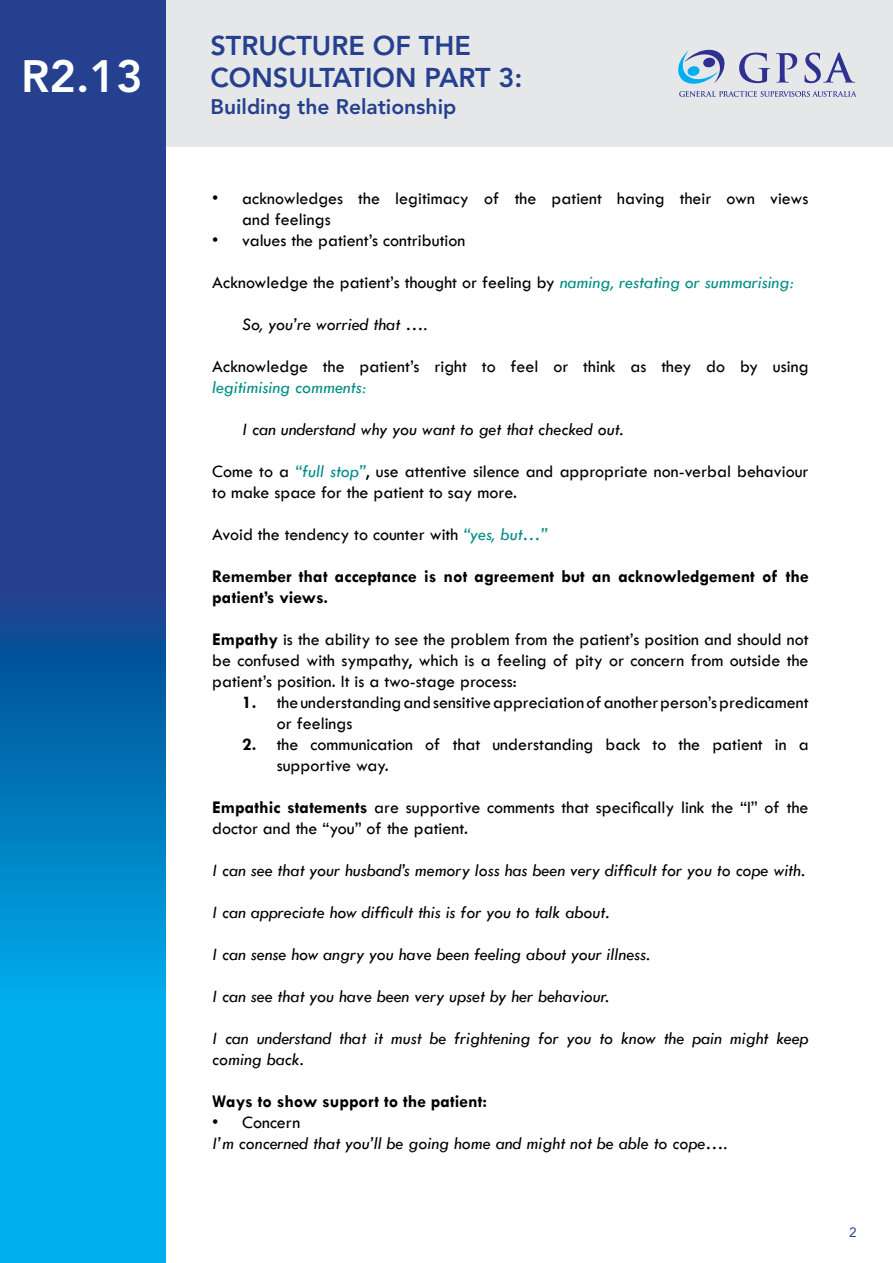
<style>
.page{position:relative;width:893px;height:1263px;background:#fff}
.page>*{position:absolute;margin:0;border:0;box-sizing:border-box;transform-origin:0 0}
.t1{font:500 45px "Tw Cen";color:#fff}
.t2{font:800 45px "Avenir";color:#fff}
.t3{font:800 27px/32.4px "Avenir";color:#25408f}
.t4{font:800 21px "Avenir";color:#25408f}
.t5{font:500 18px/21px "Tw Cen";color:#000}
.t6{font:italic 500 18px/21px "Tw Cen";color:#000}
.t7{font:700 18px/21px "Tw Cen";color:#000}
.t8{font:italic 500 18px "Tw Cen";color:#008e84}
.t9{font:13.5px "Avenir";color:#25408f}
.s1{font-style:italic;color:#008e84}
.s2{font-weight:700}
</style>
<div class="page">
<div style="left:152px;top:0;width:741px;height:147px;background:#e6e7e8"></div>
<svg style="left:0;top:0;width:166px;height:1263px;background:#1268b1"></svg>
<svg style="left:678px;top:50px;width:47px;height:34px"></svg>
<svg style="left:679px;top:91px;width:178px;height:6px"></svg>
<svg style="left:739px;top:53px;width:31px;height:30px"></svg>
<svg style="left:776px;top:53px;width:21px;height:30px"></svg>
<svg style="left:804px;top:52px;width:51px;height:31px"></svg>
<h1 class="t2" style="left:21px;top:49px;width:123px">R2.13</h1>
<h1 class="t1" style="left:37px;top:66px;width:99px">R2.13</h1>
<h2 class="t3" style="left:210px;top:29px;width:314px">STRUCTURE OF THE<br>CONSULTATION PART 3:</h2>
<p class="t4" style="left:210px;top:95px;width:247px">Building the Relationship</p>
<p class="t5" style="left:242px;top:188px;width:568px;text-indent:-30px">• acknowledges the legitimacy of the patient having their own views and feelings</p>
<p class="t5" style="left:212px;top:230px;width:255px">• values the patient’s contribution</p>
<p class="t5" style="left:212px;top:272px;width:584px">Acknowledge the patient’s thought or feeling by <span class="s1">naming, restating or summarising:</span></p>
<p class="t6" style="left:242px;top:314px;width:187px">So, you’re worried that ….</p>
<p class="t5" style="left:212px;top:356px;width:598px">Acknowledge the patient’s right to feel or think as they do by using</p>
<p class="t8" style="left:212px;top:377px;width:156px">legitimising comments:</p>
<p class="t6" style="left:242px;top:419px;width:383px">I can understand why you want to get that checked out.</p>
<p class="t5" style="left:212px;top:461px;width:598px">Come to a <span class="s1">“full stop”</span>, use attentive silence and appropriate non-verbal behaviour to make space for the patient to say more.</p>
<p class="t5" style="left:212px;top:524px;width:337px">Avoid the tendency to counter with <span class="s1">“yes, but…”</span></p>
<p class="t7" style="left:212px;top:566px;width:598px">Remember that acceptance is not agreement but an acknowledgement of the patient’s views.</p>
<p class="t5" style="left:212px;top:629px;width:598px;text-align:justify"><span class="s2">Empathy</span> is the ability to see the problem from the patient’s position and should not be confused with sympathy, which is a feeling of pity or concern from outside the patient’s position. It is a two-stage process:</p>
<p class="t5" style="left:277px;top:692px;width:533px;text-indent:-35px"><span class="s2">1.</span> the understanding and sensitive appreciation of another person’s predicament or feelings</p>
<p class="t5" style="left:277px;top:734px;width:533px;text-indent:-35px"><span class="s2">2.</span> the communication of that understanding back to the patient in a supportive way.</p>
<p class="t5" style="left:212px;top:797px;width:598px"><span class="s2">Empathic statements</span> are supportive comments that specifically link the “i” of the doctor and the “you” of the patient.</p>
<p class="t6" style="left:212px;top:860px;width:594px">I can see that your husband’s memory loss has been very difficult for you to cope with.</p>
<p class="t6" style="left:212px;top:902px;width:399px">I can appreciate how difficult this is for you to talk about.</p>
<p class="t6" style="left:212px;top:944px;width:439px">I can sense how angry you have been feeling about your illness.</p>
<p class="t6" style="left:212px;top:986px;width:398px">I can see that you have been very upset by her behaviour.</p>
<p class="t6" style="left:212px;top:1028px;width:598px">I can understand that it must be frightening for you to know the pain might keep coming back.</p>
<p class="t7" style="left:212px;top:1091px;width:276px">Ways to show support to the patient:</p>
<p class="t5" style="left:212px;top:1112px;width:89px">• concern</p>
<p class="t6" style="left:212px;top:1133px;width:516px">I’m concerned that you’ll be going home and might not be able to cope….</p>
<p class="t9" style="left:849px;top:1224px;width:9px">2</p>
</div>
